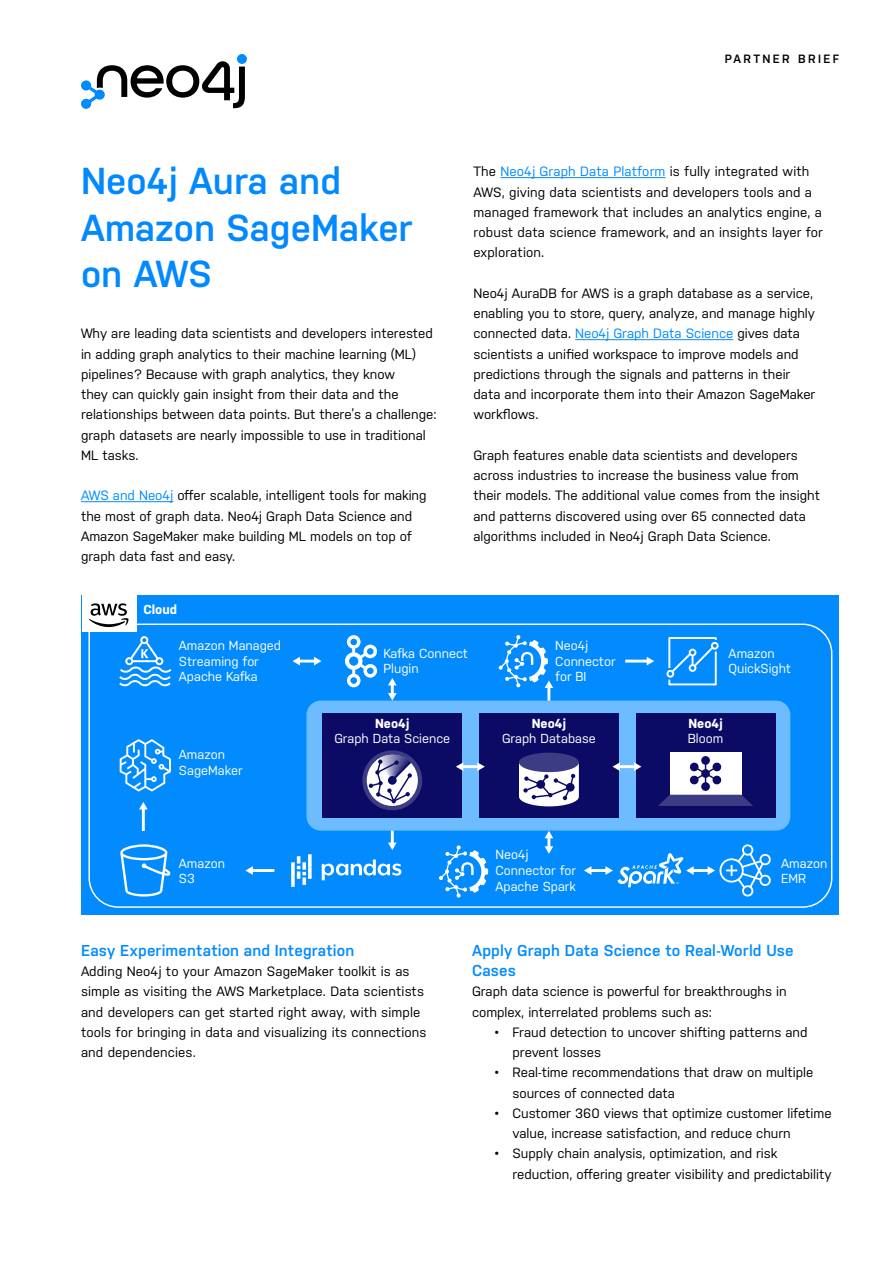
<style>
.page{position:relative;width:893px;height:1263px;background:#fff}
.page>*{position:absolute;margin:0;border:0;box-sizing:border-box;transform-origin:0 0}
.Boilerplate{font:600 37.5px "Nudista";color:#0289ff}
.H2_Headline{font:600 15.75px/20.2px "Nudista";letter-spacing:.005em;color:#018bff}
.Body_text{font:13.5px/20.2px "Nudista";color:#000}
.t1{font:13.05px/15.6px "Nudista";color:#fff}
.t2{font:700 13.05px/15.6px "Nudista";color:#fff}
.t3{font:600 12px "Nudista";letter-spacing:.2em;color:#000}
.s1{color:#018bff}
.s2{font-weight:700}
.s3{font-weight:400}
</style>
<div class="page">
<hr style="left:81px;top:501px;width:92px;height:1px;background:#018bff">
<hr style="left:500px;top:177px;width:166px;height:1px;background:#018bff">
<hr style="left:575px;top:339px;width:158px;height:1px;background:#018bff">
<div style="left:82px;top:595px;width:757px;height:319px;background:#018bff"></div>
<svg style="left:88px;top:623px;width:745px;height:285px"></svg>
<div style="left:306px;top:701px;width:484px;height:130px;background:#6dbcff;border-radius:14px"></div>
<div style="left:323px;top:713px;width:139px;height:104px;background:#0b0b66"></div>
<svg style="left:362px;top:750px;width:60px;height:60px"></svg>
<div style="left:82px;top:595px;width:55px;height:36px;background:#fff"></div>
<svg style="left:89px;top:603px;width:40px;height:24px"></svg>
<svg style="left:345px;top:635px;width:32px;height:52px"></svg>
<svg style="left:439px;top:845px;width:49px;height:53px"></svg>
<svg style="left:120px;top:739px;width:51px;height:52px"></svg>
<svg style="left:666px;top:637px;width:53px;height:48px"></svg>
<svg style="left:120px;top:844px;width:50px;height:52px"></svg>
<svg style="left:119px;top:636px;width:52px;height:51px"></svg>
<div style="left:479px;top:713px;width:139px;height:104px;background:#0b0b66"></div>
<div style="left:636px;top:713px;width:139px;height:104px;background:#0b0b66"></div>
<div style="left:519px;top:753px;width:60px;height:19px;background:#3c3c85;border-radius:50%"></div>
<div style="left:670px;top:752px;width:71px;height:43px;background:#fff"></div>
<svg style="left:658px;top:795px;width:95px;height:11px"></svg>
<div style="left:701px;top:756px;width:9px;height:9px;background:#0b0b66;border-radius:50%"></div>
<div style="left:701px;top:782px;width:9px;height:9px;background:#0b0b66;border-radius:50%"></div>
<svg style="left:689px;top:760px;width:33px;height:26px"></svg>
<svg style="left:519px;top:763px;width:60px;height:43px"></svg>
<svg style="left:367px;top:755px;width:51px;height:48px;background:#9f9fc3"></svg>
<svg style="left:545px;top:831px;width:8px;height:23px"></svg>
<svg style="left:388px;top:678px;width:9px;height:23px"></svg>
<hr style="left:391px;top:830px;width:3px;height:14px;background:#fff">
<hr style="left:547px;top:687px;width:3px;height:14px;background:#fff">
<svg style="left:498px;top:635px;width:55px;height:53px"></svg>
<hr style="left:252px;top:869px;width:22px;height:3px;background:#fff">
<svg style="left:245px;top:866px;width:8px;height:9px"></svg>
<hr style="left:142px;top:808px;width:3px;height:23px;background:#fff">
<svg style="left:139px;top:802px;width:9px;height:7px"></svg>
<hr style="left:692px;top:869px;width:17px;height:3px;background:#fff">
<svg style="left:708px;top:844px;width:63px;height:52px"></svg>
<hr style="left:590px;top:869px;width:17px;height:3px;background:#fff">
<svg style="left:605px;top:853px;width:89px;height:34px"></svg>
<svg style="left:584px;top:866px;width:7px;height:9px"></svg>
<hr style="left:462px;top:765px;width:17px;height:3px;background:#fff">
<svg style="left:477px;top:762px;width:8px;height:9px"></svg>
<svg style="left:456px;top:762px;width:7px;height:9px"></svg>
<hr style="left:619px;top:765px;width:16px;height:3px;background:#fff">
<svg style="left:634px;top:762px;width:7px;height:9px"></svg>
<svg style="left:612px;top:762px;width:8px;height:9px"></svg>
<svg style="left:292px;top:657px;width:29px;height:8px"></svg>
<hr style="left:625px;top:660px;width:23px;height:2px;background:#fff">
<svg style="left:647px;top:657px;width:7px;height:8px"></svg>
<svg style="left:291px;top:842px;width:110px;height:45px"></svg>
<div style="left:237px;top:54px;width:10px;height:10px;background:#018bff;border-radius:50%"></div>
<svg style="left:81px;top:61px;width:164px;height:48px"></svg>
<p class="t3" style="left:725px;top:52px;width:116px">PARTNER BRIEF</p>
<p class="Boilerplate" style="left:81px;top:159px;width:262px">Neo4j Aura and</p>
<p class="Boilerplate" style="left:81px;top:206px;width:333px">Amazon SageMaker</p>
<p class="Boilerplate" style="left:81px;top:252px;width:132px">on AWS</p>
<p class="Body_text" style="left:81px;top:323px;width:357px">Why are leading data scientists and developers interested in adding graph analytics to their machine learning (ML) pipelines? Because with graph analytics, they know<br>they can quickly gain insight from their data and the relationships between data points. But there’s a challenge: graph datasets are nearly impossible to use in traditional ML tasks.</p>
<p class="Body_text" style="left:81px;top:485px;width:347px"><span class="s1">AWS and Neo4j</span> offer scalable, intelligent tools for making the most of graph data. Neo4j Graph Data Science and Amazon SageMaker make building ML models on top of graph data fast and easy.</p>
<p class="t2" style="left:143px;top:602px;width:35px">Cloud</p>
<p class="Body_text" style="left:473px;top:161px;width:351px">The <span class="s1">Neo4j Graph Data Platform</span> is fully integrated with AWS, giving data scientists and developers tools and a managed framework that includes an analytics engine, a robust data science framework, and an insights layer for exploration.</p>
<p class="Body_text" style="left:473px;top:283px;width:343px">Neo4j AuraDB for AWS is a graph database as a service, enabling you to store, query, analyze, and manage highly connected data. <span class="s1">Neo4j Graph Data Science</span> gives data scientists a unified workspace to improve models and predictions through the signals and patterns in their data and incorporate them into their Amazon SageMaker workflows.</p>
<p class="Body_text" style="left:473px;top:445px;width:348px">Graph features enable data scientists and developers across industries to increase the business value from their models. The additional value comes from the insight and patterns discovered using over 65 connected data algorithms included in Neo4j Graph Data Science.</p>
<p class="t1" style="left:179px;top:637px;width:104px">Amazon Managed<br>Streaming for<br>Apache Kafka</p>
<p class="t1" style="left:179px;top:746px;width:65px">Amazon<br>SageMaker</p>
<p class="t1" style="left:179px;top:855px;width:48px">Amazon<br>S3</p>
<p class="t1" style="left:384px;top:645px;width:86px">Kafka Connect<br>Plugin</p>
<p class="t1" style="left:555px;top:637px;width:62px">Neo4j<br>Connector for BI</p>
<p class="t1" style="left:729px;top:645px;width:64px">Amazon<br>QuickSight</p>
<p class="t1" style="left:334px;top:715px;width:117px;text-align:center"><span class="s2">Neo4j<br></span>Graph Data Science</p>
<p class="t1" style="left:502px;top:715px;width:95px;text-align:center"><span class="s2">Neo4j<br></span>Graph Database</p>
<p class="t2" style="left:688px;top:715px;width:37px">Neo4j<br><span class="s3">Bloom</span></p>
<p class="t1" style="left:495px;top:847px;width:82px">Neo4j<br>Connector for<br>Apache Spark</p>
<p class="t1" style="left:781px;top:855px;width:48px">Amazon<br>EMR</p>
<p class="H2_Headline" style="left:81px;top:940px;width:275px">Easy Experimentation and Integration</p>
<p class="Body_text" style="left:81px;top:961px;width:347px">Adding Neo4j to your Amazon SageMaker toolkit is as simple as visiting the AWS Marketplace. Data scientists and developers can get started right away, with simple tools for bringing in data and visualizing its connections and dependencies.</p>
<p class="H2_Headline" style="left:472px;top:940px;width:323px">Apply Graph Data Science to Real-World Use<br>Cases</p>
<p class="Body_text" style="left:472px;top:981px;width:316px">Graph data science is powerful for breakthroughs in complex, interrelated problems such as:</p>
<p class="Body_text" style="left:512px;top:1022px;width:297px;text-indent:-18px">• Fraud detection to uncover shifting patterns and prevent losses</p>
<p class="Body_text" style="left:512px;top:1062px;width:302px;text-indent:-18px">• Real-time recommendations that draw on multiple sources of connected data</p>
<p class="Body_text" style="left:512px;top:1103px;width:321px;text-indent:-18px">• Customer 360 views that optimize customer lifetime value, increase satisfaction, and reduce churn</p>
<p class="Body_text" style="left:512px;top:1143px;width:321px;text-indent:-18px">• Supply chain analysis, optimization, and risk reduction, offering greater visibility and predictability</p>
</div>
